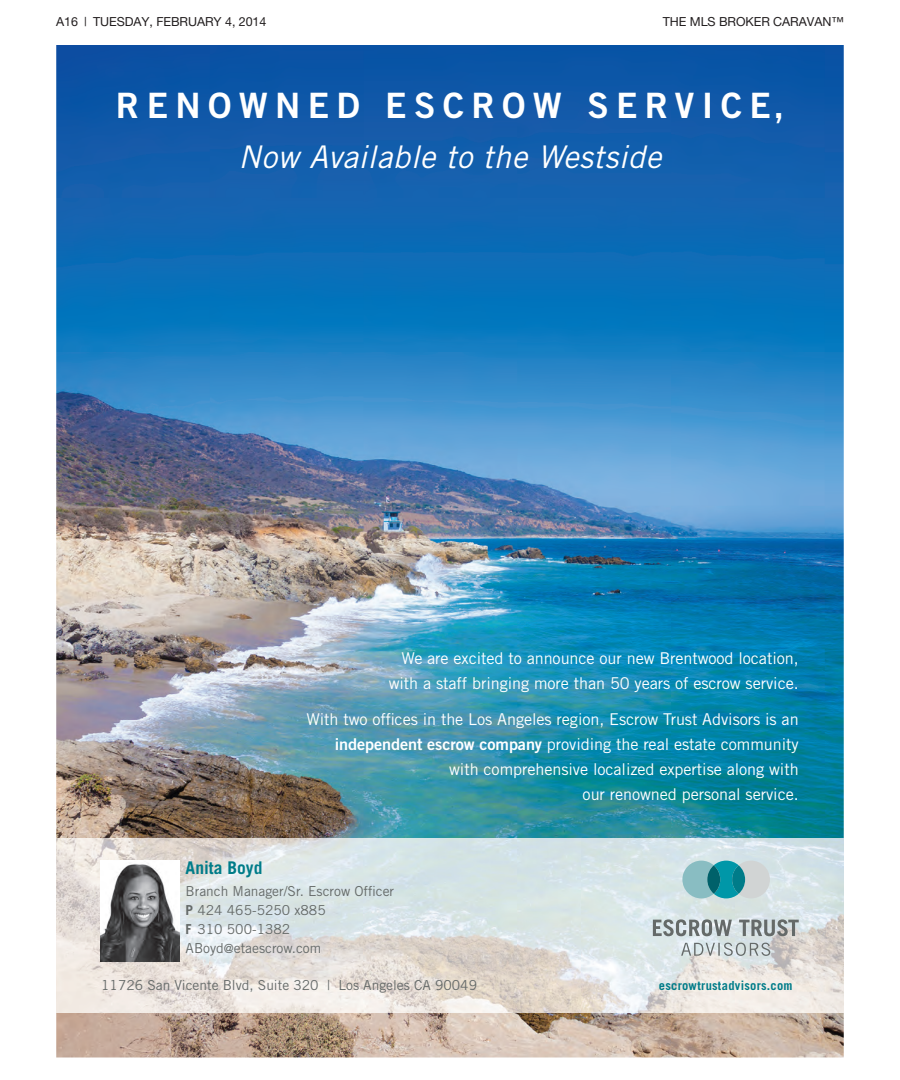
<style>
.page{position:relative;width:900px;height:1080px;background:#fff}
.page>*{position:absolute;margin:0;border:0;box-sizing:border-box;transform-origin:0 0}
.t1{font:35px "Trade Gothic Bold Two";letter-spacing:.21em;color:#fff}
.t2{font:italic 31.25px "Trade Gothic";letter-spacing:.015em;color:#fff}
.t3{font:700 17.5px "Trade Gothic";color:#007c89}
.t4{font:16.25px/25px "Trade Gothic";letter-spacing:-.005em;color:#fff;text-align:right}
.t5{font:13.75px/18.8px "Trade Gothic";color:#656a69}
.t6{font:12.5px "Helvetica Neue";letter-spacing:-.005em;color:#231f20}
.t7{font:700 12.5px "Trade Gothic";letter-spacing:.02em;color:#007c89}
.s1{font-family:"Trade Gothic Bold Two"}
.s2{font-weight:700}
.s3{font-size:12.5px}
</style>
<div class="page">
<img style="left:56px;top:45px;width:788px;height:1013px">
<img style="left:56px;top:838px;width:788px;height:174px">
<svg style="left:739px;top:919px;width:60px;height:17px"></svg>
<svg style="left:653px;top:919px;width:79px;height:17px"></svg>
<svg style="left:681px;top:943px;width:89px;height:13px"></svg>
<svg style="left:682px;top:861px;width:88px;height:37px;background:#82bcc2"></svg>
<svg style="left:707px;top:865px;width:13px;height:29px"></svg>
<img style="left:101px;top:861px;width:79px;height:101px">
<p class="t6" style="left:56px;top:14px;width:212px">A16 | TUESDAY, FEBRUARY 4, 2014</p>
<p class="t6" style="left:663px;top:14px;width:182px">THE MLS BROKER CARAVAN™</p>
<h1 class="t1" style="left:116px;top:84px;width:670px">RENOWNED ESCROW SERVICE,</h1>
<h2 class="t2" style="left:239px;top:138px;width:424px">Now Available to the Westside</h2>
<p class="t4" style="left:389px;top:646px;width:411px">We are excited to announce our new Brentwood location, with a staff bringing more than 50 years of escrow service.</p>
<p class="t4" style="left:307px;top:707px;width:494px">With two offices in the Los Angeles region, Escrow Trust Advisors is an <span class="s1">independent escrow company</span> providing the real estate community with comprehensive localized expertise along with<br>our renowned personal service.</p>
<p class="t3" style="left:186px;top:857px;width:78px">Anita Boyd</p>
<p class="t5" style="left:186px;top:882px;width:210px">Branch Manager/Sr. Escrow Officer<br><span class="s2">P</span> 424 465-5250 x885<br><span class="s2">F</span> 310 500-1382<br>ABoyd<span class="s3">@</span>etaescrow.com</p>
<p class="t5" style="left:101px;top:976px;width:377px">11726 San Vicente Blvd, Suite 320 | Los Angeles CA 90049</p>
<p class="t7" style="left:659px;top:978px;width:135px">escrowtrustadvisors.com</p>
</div>
